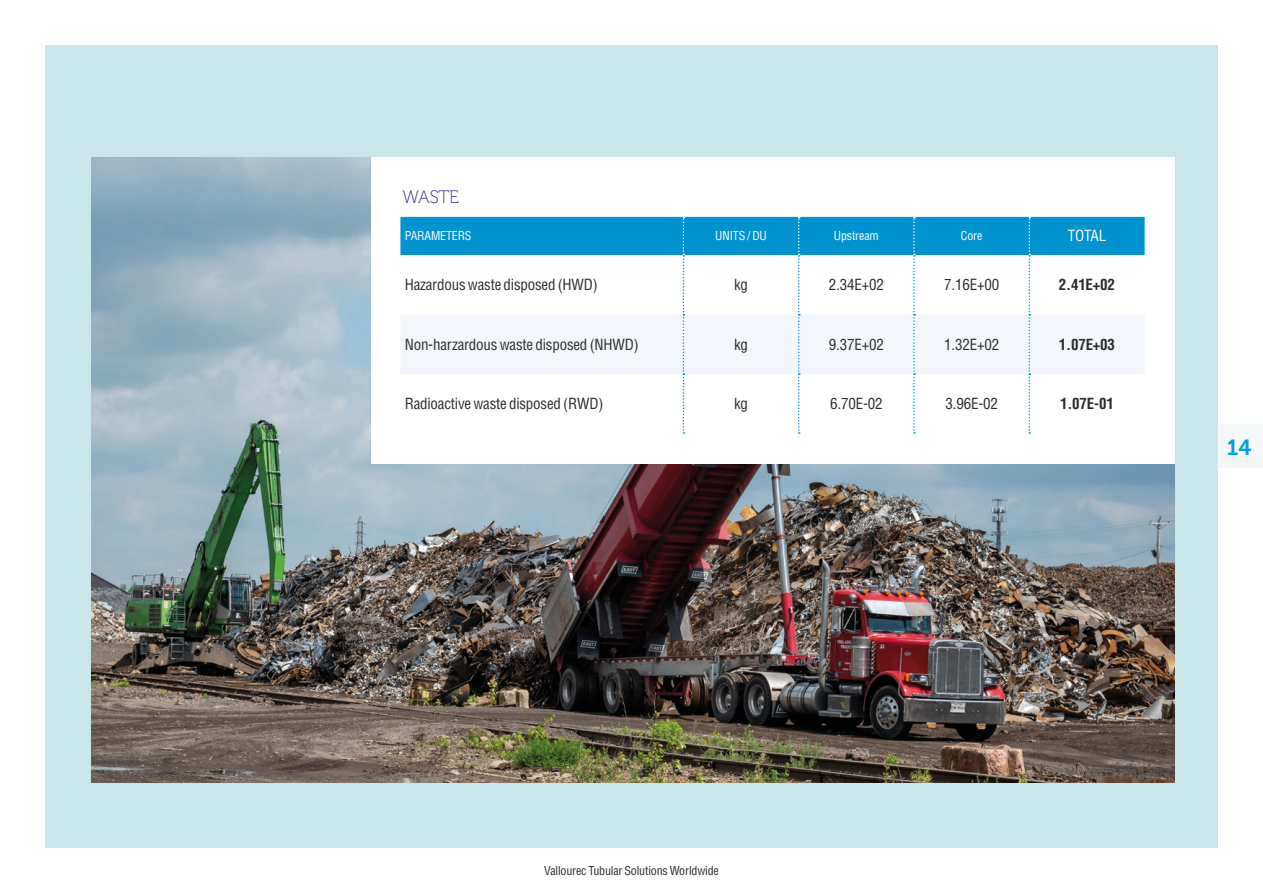
<style>
.page{position:relative;width:1263px;height:893px;background:#fff}
.page>*{position:absolute;margin:0;border:0;box-sizing:border-box;transform-origin:0 0}
.t1{font:21.75px "Museo 700";color:#009fe3}
.t2{font:18px "Museo 100";letter-spacing:-.015em;color:#312783}
.t3{font:condensed 15px "Helvetica LT Std";letter-spacing:-.01em;color:#2e2d2c}
.t4{font:700 condensed 15px "Helvetica LT Std";letter-spacing:-.01em;color:#2e2d2c}
.t5{font:condensed 15px "Helvetica LT Std";letter-spacing:-.015em;color:#fff}
.t6{font:condensed 12px "Helvetica LT Std";letter-spacing:-.015em;color:#2e2d2c}
.t7{font:condensed 12px "Helvetica LT Std";letter-spacing:-.015em;color:#fff}
</style>
<div class="page">
<div style="left:1239px;top:425px;width:24px;height:43px;background:#f5f8f8"></div>
<div style="left:1218px;top:425px;width:42px;height:43px;background:#f5f8f8"></div>
<div style="left:45px;top:45px;width:1173px;height:803px;background:#c9e7ea"></div>
<img style="left:91px;top:157px;width:1083px;height:625px">
<div style="left:371px;top:157px;width:803px;height:306px;background:#fff"></div>
<svg style="left:400px;top:217px;width:744px;height:217px"></svg>
<p class="t2" style="left:403px;top:187px;width:58px">WASTE</p>
<p class="t7" style="left:405px;top:228px;width:68px">PARAMETERS</p>
<p class="t7" style="left:715px;top:228px;width:53px">UNITS / DU</p>
<p class="t7" style="left:834px;top:228px;width:46px">Upstream</p>
<p class="t7" style="left:961px;top:228px;width:23px">Core</p>
<p class="t5" style="left:1068px;top:227px;width:40px">TOTAL</p>
<p class="t3" style="left:405px;top:275px;width:195px">Hazardous waste disposed (HWD)</p>
<p class="t3" style="left:734px;top:275px;width:15px">kg</p>
<p class="t3" style="left:829px;top:275px;width:56px">2.34E+02</p>
<p class="t3" style="left:944px;top:275px;width:56px">7.16E+00</p>
<p class="t4" style="left:1059px;top:275px;width:58px">2.41E+02</p>
<p class="t3" style="left:405px;top:335px;width:236px">Non-harzardous waste disposed (NHWD)</p>
<p class="t3" style="left:734px;top:335px;width:15px">kg</p>
<p class="t3" style="left:829px;top:335px;width:56px">9.37E+02</p>
<p class="t3" style="left:944px;top:335px;width:56px">1.32E+02</p>
<p class="t4" style="left:1059px;top:335px;width:58px">1.07E+03</p>
<p class="t3" style="left:405px;top:394px;width:200px">Radioactive waste disposed (RWD)</p>
<p class="t3" style="left:734px;top:394px;width:15px">kg</p>
<p class="t3" style="left:830px;top:394px;width:54px">6.70E-02</p>
<p class="t3" style="left:945px;top:394px;width:54px">3.96E-02</p>
<p class="t4" style="left:1060px;top:394px;width:55px">1.07E-01</p>
<h1 class="t1" style="left:1227px;top:435px;width:26px">14</h1>
<p class="t6" style="left:544px;top:863px;width:176px">Vallourec Tubular Solutions Worldwide</p>
</div>
